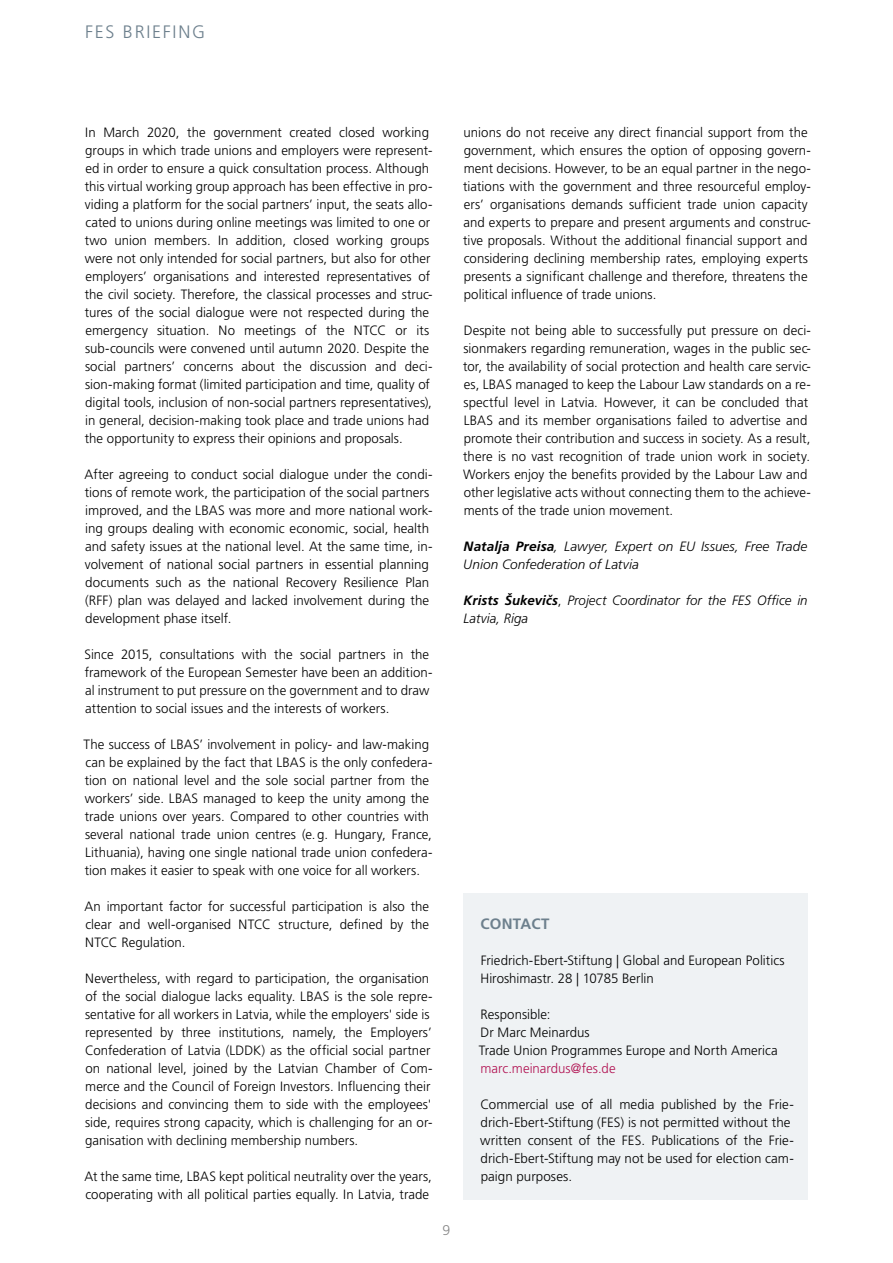
<style>
.page{position:relative;width:893px;height:1263px;background:#fff}
.page>*{position:absolute;margin:0;border:0;box-sizing:border-box;transform-origin:0 0}
.t1{font:300 18px "Frutiger LT Std";letter-spacing:.095em;color:#6d808d}
.t2{font:700 15px "Frutiger LT Std";letter-spacing:.015em;color:#6d808d}
.t3{font:300 14.1px "Frutiger LT Std";color:#878787}
.t4{font:300 13.5px/18px "Frutiger LT Std";letter-spacing:.005em;color:#000}
.t5{font:italic 300 13.5px/18px "Frutiger LT Std";letter-spacing:.005em;color:#000}
.t6{font:300 13.5px "Frutiger LT Std";color:#b11252}
.s1{font-weight:700}
.s2{font-family:"Frutiger Neue LTW1 G";font-weight:700}
.s3{font-style:normal}
</style>
<div class="page">
<div style="left:463px;top:893px;width:345px;height:306px;background:#eff2f4"></div>
<h1 class="t1" style="left:85px;top:22px;width:122px">FES BRIEFING</h1>
<p class="t4" style="left:85px;top:124px;width:349px">In March 2020, the government created closed working groups in which trade unions and employers were represent&shy;ed in order to ensure a quick consultation process. Although this virtual working group approach has been effective in pro&shy;viding a platform for the social partners’ input, the seats allo&shy;cated to unions during online meetings was limited to one or two union members. In addition, closed working groups were not only intended for social partners, but also for other employers’ organisations and interested representatives of the civil society. Therefore, the classical processes and struc&shy;tures of the social dialogue were not respected during the emergency situation. No meetings of the NTCC or its sub-councils were convened until autumn 2020. Despite the social partners’ concerns about the discussion and deci&shy;sion-making format (limited participation and time, quality of digital tools, inclusion of non-social partners representatives), in general, decision-making took place and trade unions had the opportunity to express their opinions and proposals.</p>
<p class="t4" style="left:85px;top:466px;width:349px">After agreeing to conduct social dialogue under the condi&shy;tions of remote work, the participation of the social partners improved, and the LBAS was more and more national work&shy;ing groups dealing with economic economic, social, health and safety issues at the national level. At the same time, in&shy;volvement of national social partners in essential planning documents such as the national Recovery Resilience Plan (RFF) plan was delayed and lacked involvement during the development phase itself.</p>
<p class="t4" style="left:84px;top:646px;width:350px">Since 2015, consultations with the social partners in the framework of the European Semester have been an addition&shy;al instrument to put pressure on the government and to draw attention to social issues and the interests of workers.</p>
<p class="t4" style="left:84px;top:736px;width:350px">The success of LBAS’ involvement in policy- and law-making can be explained by the fact that LBAS is the only confedera&shy;tion on national level and the sole social partner from the workers’ side. LBAS managed to keep the unity among the trade unions over years. Compared to other countries with several national trade union centres (e.g. Hungary, France, Lithuania), having one single national trade union confedera&shy;tion makes it easier to speak with one voice for all workers.</p>
<p class="t4" style="left:85px;top:898px;width:346px;text-align:justify">An important factor for successful participation is also the clear and well-organised NTCC structure, defined by the NTCC Regulation.</p>
<p class="t4" style="left:85px;top:970px;width:349px">Nevertheless, with regard to participation, the organisation of the social dialogue lacks equality. LBAS is the sole repre&shy;sentative for all workers in Latvia, while the employers' side is represented by three institutions, namely, the Employers’ Confederation of Latvia (LDDK) as the official social partner on national level, joined by the Latvian Chamber of Com&shy;merce and the Council of Foreign Investors. Influencing their decisions and convincing them to side with the employees' side, requires strong capacity, which is challenging for an or&shy;ganisation with declining membership numbers.</p>
<p class="t4" style="left:85px;top:1168px;width:349px">At the same time, LBAS kept political neutrality over the years, cooperating with all political parties equally. In Latvia, trade</p>
<p class="t3" style="left:443px;top:1222px;width:9px">9</p>
<p class="t4" style="left:463px;top:124px;width:349px">unions do not receive any direct financial support from the government, which ensures the option of opposing govern&shy;ment decisions. However, to be an equal partner in the nego&shy;tiations with the government and three resourceful employ&shy;ers’ organisations demands sufficient trade union capacity and experts to prepare and present arguments and construc&shy;tive proposals. Without the additional financial support and considering declining membership rates, employing experts presents a significant challenge and therefore, threatens the political influence of trade unions.</p>
<p class="t4" style="left:463px;top:322px;width:349px">Despite not being able to successfully put pressure on deci&shy;sionmakers regarding remuneration, wages in the public sec&shy;tor, the availability of social protection and health care servic&shy;es, LBAS managed to keep the Labour Law standards on a re&shy;spectful level in Latvia. However, it can be concluded that LBAS and its member organisations failed to advertise and promote their contribution and success in society. As a result, there is no vast recognition of trade union work in society.<br>Workers enjoy the benefits provided by the Labour Law and other legislative acts without connecting them to the achieve&shy;ments of the trade union movement.</p>
<p class="t5" style="left:463px;top:538px;width:345px"><span class="s1">Natalja Preisa</span>, Lawyer, Expert on EU Issues, Free Trade<br>Union Confederation of Latvia</p>
<p class="t5" style="left:463px;top:592px;width:346px"><span class="s1">Krists Šukevi</span><span class="s2">č</span><span class="s1">s</span><span class="s3">,</span> Project Coordinator for the FES Office in<br>Latvia, Riga</p>
<p class="t2" style="left:480px;top:915px;width:71px">CONTACT</p>
<p class="t4" style="left:480px;top:952px;width:306px">Friedrich-Ebert-Stiftung | Global and European Politics<br>Hiroshimastr. 28 | 10785 Berlin</p>
<p class="t4" style="left:479px;top:1006px;width:301px">Responsible:<br>Dr Marc Meinardus<br>Trade Union Programmes Europe and North America</p>
<p class="t6" style="left:481px;top:1061px;width:137px">marc.meinardus@fes.de</p>
<p class="t4" style="left:480px;top:1096px;width:315px">Commercial use of all media published by the Frie&shy;drich-Ebert-Stiftung (FES) is not permitted without the written consent of the FES. Publications of the Frie&shy;drich-Ebert-Stiftung may not be used for election cam&shy;paign purposes.</p>
</div>
